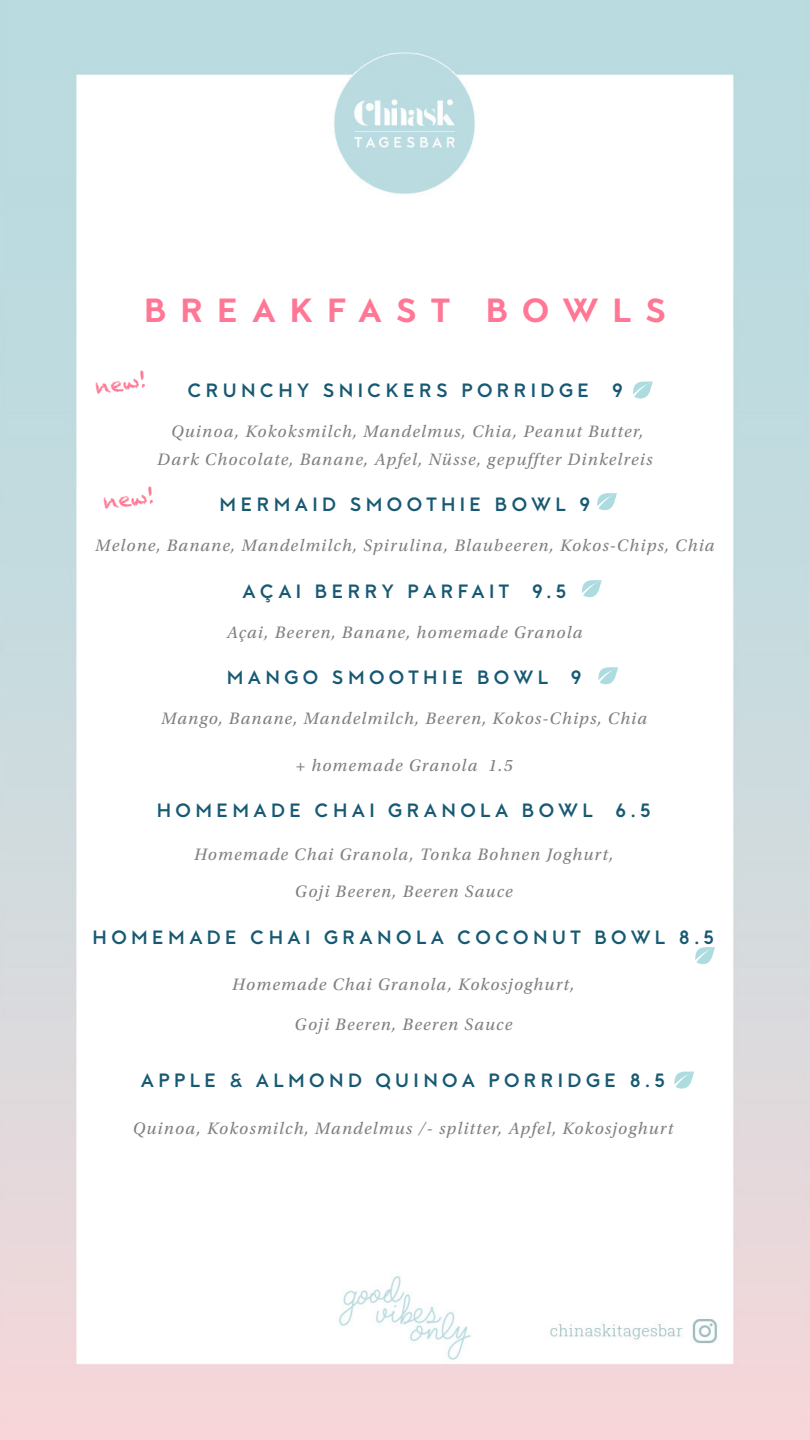
<style>
.page{position:relative;width:810px;height:1440px;background:#fff}
.page>*{position:absolute;margin:0;border:0;box-sizing:border-box;transform-origin:0 0}
.Menu_Section_Neues_L{font:900 33.75px "MTT Milano";letter-spacing:.41em;color:#ff7794}
.t1{font:20.25px "Chalkduster";color:#ff7794}
.Menu_Item_Descriptio{font:700 19.35px "MTT Milano";letter-spacing:.225em;color:#175973}
.Menu_Item_Descriptio-2{font:italic 17.48px "Utopia Std";letter-spacing:.07em;color:#7e7f7e}
</style>
<div class="page">
<img style="left:0;top:0;width:810px;height:1440px">
<svg style="left:633px;top:380px;width:20px;height:20px"></svg>
<svg style="left:597px;top:491px;width:20px;height:20px"></svg>
<svg style="left:582px;top:578px;width:20px;height:20px"></svg>
<svg style="left:598px;top:666px;width:20px;height:20px"></svg>
<svg style="left:695px;top:945px;width:20px;height:20px"></svg>
<svg style="left:674px;top:1070px;width:20px;height:20px"></svg>
<p class="Menu_Section_Neues_L" style="left:144px;top:291px;width:524px">BREAKFAST BOWLS</p>
<p class="t1" style="left:94px;top:375px;width:53px;rotate:-7deg">new!</p>
<p class="Menu_Item_Descriptio" style="left:188px;top:380px;width:436px">CRUNCHY SNICKERS PORRIDGE 9</p>
<p class="Menu_Item_Descriptio-2" style="left:171px;top:422px;width:474px">Quinoa, Kokoksmilch, Mandelmus, Chia, Peanut Butter,</p>
<p class="Menu_Item_Descriptio-2" style="left:157px;top:449px;width:497px">Dark Chocolate, Banane, Apfel, Nüsse, gepuffter Dinkelreis</p>
<p class="Menu_Item_Descriptio" style="left:220px;top:493px;width:372px">MERMAID SMOOTHIE BOWL 9</p>
<p class="Menu_Item_Descriptio-2" style="left:95px;top:536px;width:621px">Melone, Banane, Mandelmilch, Spirulina, Blaubeeren, Kokos-Chips, Chia</p>
<p class="Menu_Item_Descriptio" style="left:243px;top:580px;width:325px">AÇAI BERRY PARFAIT 9.5</p>
<p class="Menu_Item_Descriptio-2" style="left:227px;top:622px;width:357px">Açai, Beeren, Banane, homemade Granola</p>
<p class="Menu_Item_Descriptio" style="left:227px;top:666px;width:356px">MANGO SMOOTHIE BOWL 9</p>
<p class="Menu_Item_Descriptio-2" style="left:161px;top:709px;width:487px">Mango, Banane, Mandelmilch, Beeren, Kokos-Chips, Chia</p>
<p class="Menu_Item_Descriptio-2" style="left:296px;top:756px;width:218px">+ homemade Granola 1.5</p>
<p class="Menu_Item_Descriptio" style="left:157px;top:800px;width:495px">HOMEMADE CHAI GRANOLA BOWL 6.5</p>
<p class="Menu_Item_Descriptio-2" style="left:194px;top:845px;width:421px">Homemade Chai Granola, Tonka Bohnen Joghurt,</p>
<p class="Menu_Item_Descriptio-2" style="left:295px;top:882px;width:219px">Goji Beeren, Beeren Sauce</p>
<p class="Menu_Item_Descriptio" style="left:93px;top:926px;width:623px">HOMEMADE CHAI GRANOLA COCONUT BOWL 8.5</p>
<p class="Menu_Item_Descriptio-2" style="left:232px;top:975px;width:344px">Homemade Chai Granola, Kokosjoghurt,</p>
<p class="Menu_Item_Descriptio-2" style="left:295px;top:1014px;width:219px">Goji Beeren, Beeren Sauce</p>
<p class="Menu_Item_Descriptio" style="left:141px;top:1069px;width:526px">APPLE &amp; ALMOND QUINOA PORRIDGE 8.5</p>
<p class="Menu_Item_Descriptio-2" style="left:133px;top:1118px;width:542px">Quinoa, Kokosmilch, Mandelmus /- splitter, Apfel, Kokosjoghurt</p>
<p class="t1" style="left:102px;top:490px;width:53px;rotate:-7deg">new!</p>
</div>
